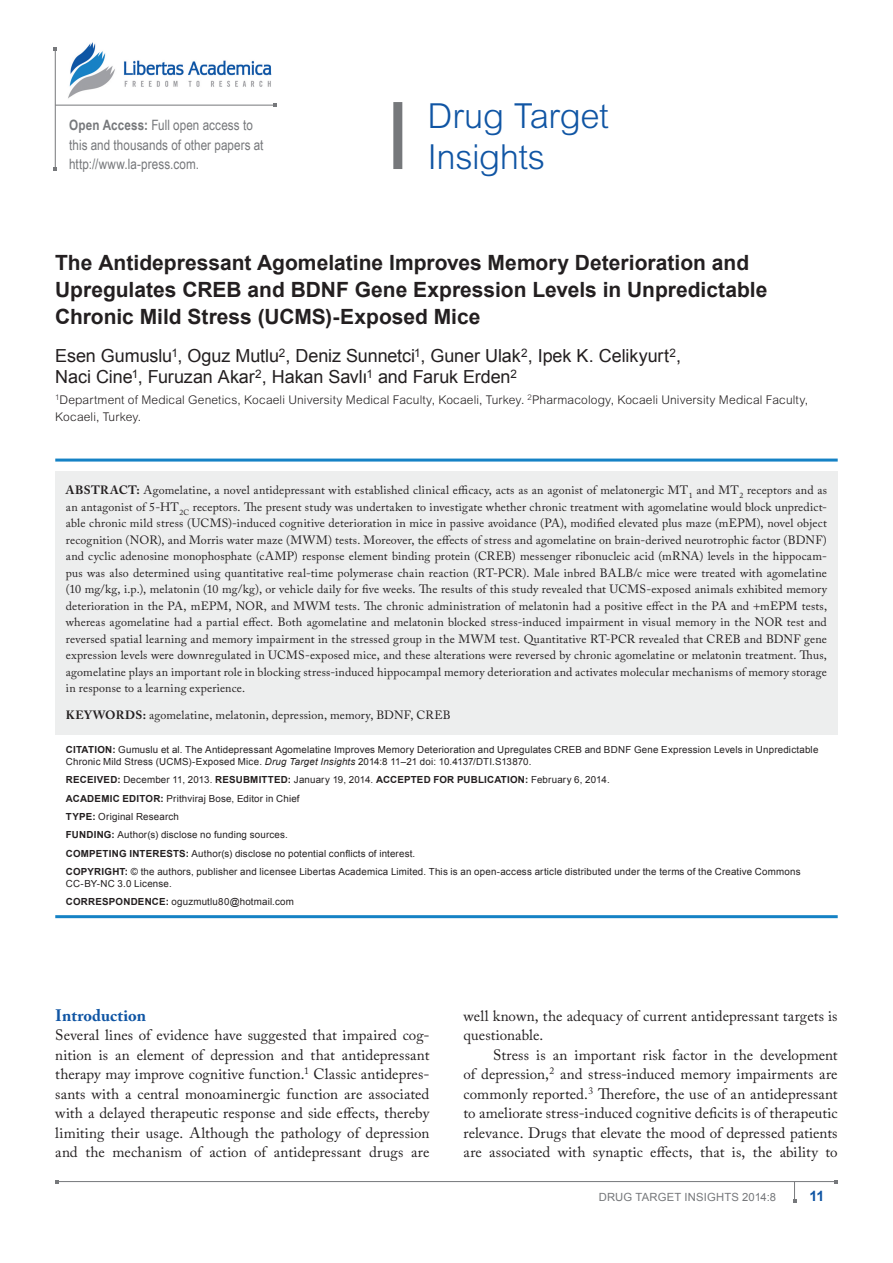
<style>
.page{position:relative;width:893px;height:1263px;background:#fff}
.page>*{position:absolute;margin:0;border:0;box-sizing:border-box;transform-origin:0 0}
.AO-Jname{font:300 34.5px/41.4px "Arial MT Std";letter-spacing:-.015em;color:#1055a4}
.AT{font:700 21px/27px "Arial";color:#231f20}
.AAu{font:18px/21px "Arial";letter-spacing:-.01em;color:#231f20}
.t1{font:700 16.5px "Adobe Caslon Pro";letter-spacing:-.005em;color:#1055a4}
.TxF{font:15px/19.5px "Adobe Caslon Pro";letter-spacing:.005em;color:#231f20;text-align:justify}
.Tx{font:15px/19.5px "Adobe Caslon Pro";letter-spacing:.005em;color:#231f20;text-align:justify}
.OA{font:14.25px/19.5px "Arial Narrow";letter-spacing:.005em;color:#76787b}
.RunF-folio{font:700 14.25px "Arial";color:#1055a4}
.t2{font:12px/16.5px "Adobe Caslon Pro";letter-spacing:.01em;color:#231f20;text-align:justify}
.AAuAff{font:300 12px/16.5px "Arial MT Std";letter-spacing:.01em;color:#231f20}
.RunF{font:11.25px "Arial";letter-spacing:.015em;color:#76787b}
.Citation{font:9.75px/12px "Arial";letter-spacing:.02em;color:#231f20}
.Citation-2{font:700 9.75px "Arial";letter-spacing:.015em;color:#231f20}
.Citation-l{font:9.75px "Arial";letter-spacing:.02em;color:#231f20}
.Citation-l-2{font:700 9.75px "Arial";letter-spacing:.02em;color:#231f20}
.s1{font-weight:700}
.s2{font-style:italic}
</style>
<div class="page">
<hr style="left:57px;top:1181px;width:779px;height:1px;background:#76787b">
<svg style="left:793px;top:1182px;width:3px;height:20px"></svg>
<hr style="left:55px;top:49px;width:1px;height:120px;background:#76787b">
<hr style="left:55px;top:105px;width:220px;height:1px;background:#76787b">
<img style="left:68px;top:42px;width:204px;height:57px">
<div style="left:393px;top:102px;width:9px;height:67px;background:#76787b"></div>
<hr style="left:55px;top:459px;width:783px;height:3px;background:#1582c5">
<hr style="left:55px;top:915px;width:783px;height:3px;background:#1582c5">
<div style="left:55px;top:471px;width:783px;height:263px;background:#edeeee"></div>
<p class="OA" style="left:69px;top:115px;width:196px"><span class="s1">Open Access:</span> Full open access to this and thousands of other papers at http://www.la-press.com.</p>
<p class="AO-Jname" style="left:428px;top:96px;width:183px">Drug Target<br>Insights</p>
<p class="AT" style="left:55px;top:250px;width:714px">The Antidepressant Agomelatine Improves Memory Deterioration and<br>Upregulates CREB and BDNF Gene Expression Levels in Unpredictable<br>Chronic Mild Stress (UCMS)-Exposed Mice</p>
<p class="AAu" style="left:55px;top:346px;width:627px">Esen Gumuslu<sup>1</sup>, Oguz Mutlu<sup>2</sup>, Deniz Sunnetci<sup>1</sup>, Guner U lak<sup>2</sup>, Ipek K. Celikyurt<sup>2</sup>,<br>Naci Cine<sup>1</sup>, Furuzan Akar<sup>2</sup>, Hakan Savlı<sup>1</sup> and Faruk Erden<sup>2</sup></p>
<p class="AAuAff" style="left:55px;top:392px;width:754px"><sup>1</sup>Department of Medical Genetics, Kocaeli University Medical Faculty, Kocaeli, Turkey. <sup>2</sup>Pharmacology, Kocaeli University Medical Faculty,<br>Kocaeli, Turkey.</p>
<p class="t2" style="left:66px;top:482px;width:763px"><span class="s1">ABSTRACT:</span> Agomelatine, a novel antidepressant with established clinical efficacy, acts as an agonist of melatonergic MT<sub>1</sub> and MT<sub>2</sub> receptors and as an antagonist of 5-HT<sub>2C</sub> receptors. The present study was undertaken to investigate whether chronic treatment with agomelatine would block unpredict&shy;able chronic mild stress (UCMS)-induced cognitive deterioration in mice in passive avoidance (PA), modified elevated plus maze (mEPM), novel object recognition (NOR), and Morris water maze (MWM) tests. Moreover, the effects of stress and agomelatine on brain-derived neurotrophic factor (BDNF) and cyclic adenosine monophosphate (cAMP) response element binding protein (CREB) messenger ribonucleic acid (mRNA) levels in the hippocam&shy;pus was also determined using quantitative real-time polymerase chain reaction (RT-PCR). Male inbred BALB/c mice were treated with agomelatine (10 mg/kg, i.p.), melatonin (10 mg/kg), or vehicle daily for five weeks. The results of this study revealed that UCMS-exposed animals exhibited memory deterioration in the PA, mEPM, NOR, and MWM tests. The chronic administration of melatonin had a positive effect in the PA and mEPM tests, whereas agomelatine had a partial effect. Both agomelatine and melatonin blocked stress-induced impairment in visual memory in the NOR test and reversed spatial learning and memory impairment in the stressed group in the MWM test. Quantitative RT-PCR revealed that CREB and BDNF gene expression levels were downregulated in UCMS-exposed mice, and these alterations were reversed by chronic agomelatine or melatonin treatment. Thus, agomelatine plays an important role in blocking stress-induced hippocampal memory deterioration and activates molecular mechanisms of memory storage in response to a learning experience.</p>
<p class="t2" style="left:66px;top:707px;width:386px"><span class="s1">KEYWORDS:</span> agomelatine, melatonin, depression, memory, BDNF, CREB</p>
<p class="Citation-2" style="left:66px;top:743px;width:13px">Citati</p>
<p class="Citation" style="left:66px;top:743px;width:754px;text-indent:31px"><span class="s1">on:</span> Gumuslu et al. The Antidepressant Agomelatine Improves Memory Deterioration and U pregulates CREB and BDN F Gene Expression Levels in U npredictable<br>Chronic Mild Stress (U CMS)-Exposed Mice. <span class="s2">Drug Target Insights</span> 2014:8 11–21 doi: 10.4137/DTI.S13870.</p>
<p class="Citation-2" style="left:66px;top:773px;width:14px">Recei</p>
<p class="Citation" style="left:97px;top:774px;width:147px"><span class="s1">ved:</span> December 11, 2013. <span class="s1">ReSubmitted</span></p>
<p class="Citation" style="left:288px;top:774px;width:103px"><span class="s1">:</span> January 19, 2014. <span class="s1">Acce</span></p>
<p class="Citation-2" style="left:404px;top:773px;width:15px">pted</p>
<p class="Citation-2" style="left:433px;top:773px;width:37px">for publicati</p>
<p class="Citation" style="left:510px;top:774px;width:101px"><span class="s1">on:</span> February 6, 2014.</p>
<p class="Citation-2" style="left:66px;top:791px;width:15px">Academic</p>
<p class="Citation-2" style="left:122px;top:791px;width:7px">edit</p>
<p class="Citation" style="left:146px;top:792px;width:156px"><span class="s1">or:</span> Prithviraj Bose, Editor in Chief</p>
<p class="Citation" style="left:66px;top:810px;width:115px"><span class="s1">TYPE:</span> Original Research</p>
<p class="Citation-2" style="left:66px;top:828px;width:14px">Funding</p>
<p class="Citation" style="left:112px;top:829px;width:178px"><span class="s1">:</span> Author(s) disclose no funding sources.</p>
<p class="Citation-2" style="left:66px;top:847px;width:37px">Competing</p>
<p class="Citation-2" style="left:129px;top:847px;width:11px">Interests</p>
<p class="Citation" style="left:186px;top:847px;width:231px"><span class="s1">:</span> Author(s) disclose no potential conflicts of interest.</p>
<p class="Citation-2" style="left:66px;top:865px;width:29px">Copyrig</p>
<p class="Citation" style="left:66px;top:866px;width:736px;text-indent:46px"><span class="s1">ht:</span> © the authors, publisher and licensee Libertas Academica Limited. This is an open-access article distributed under the terms of the Creative Commons<br>CC-BY-N C 3.0 License.</p>
<p class="Citation-l-2" style="left:66px;top:895px;width:23px">Corres</p>
<p class="Citation-l-2" style="left:109px;top:895px;width:23px">pondence</p>
<p class="Citation-l" style="left:166px;top:895px;width:130px"><span class="s1">:</span> oguzmutlu80@hotmail.com</p>
<h1 class="t1" style="left:55px;top:1005px;width:92px">INTRODUCTION</h1>
<p class="TxF" style="left:55px;top:1025px;width:376px">Several lines of evidence have suggested that impaired cog&shy;nition is an element of depression and that antidepressant therapy may improve cognitive function.<sup>1</sup> Classic antidepres&shy;sants with a central monoaminergic function are associated with a delayed therapeutic response and side effects, thereby limiting their usage. Although the pathology of depression and the mechanism of action of antidepressant drugs are</p>
<p class="TxF" style="left:463px;top:1006px;width:376px">well known, the adequacy of current antidepressant targets is questionable.</p>
<p class="Tx" style="left:463px;top:1045px;width:376px;text-indent:30px">Stress is an important risk factor in the development of depression,<sup>2</sup> and stress-induced memory impairments are commonly reported.<sup>3</sup> Therefore, the use of an antidepressant to ameliorate stress-induced cognitive deficits is of therapeutic relevance. Drugs that elevate the mood of depressed patients are associated with synaptic effects, that is, the ability to</p>
<p class="RunF" style="left:599px;top:1189px;width:179px">Drug Target Insights 2014:8</p>
<p class="RunF-folio" style="left:809px;top:1186px;width:16px">11</p>
</div>
